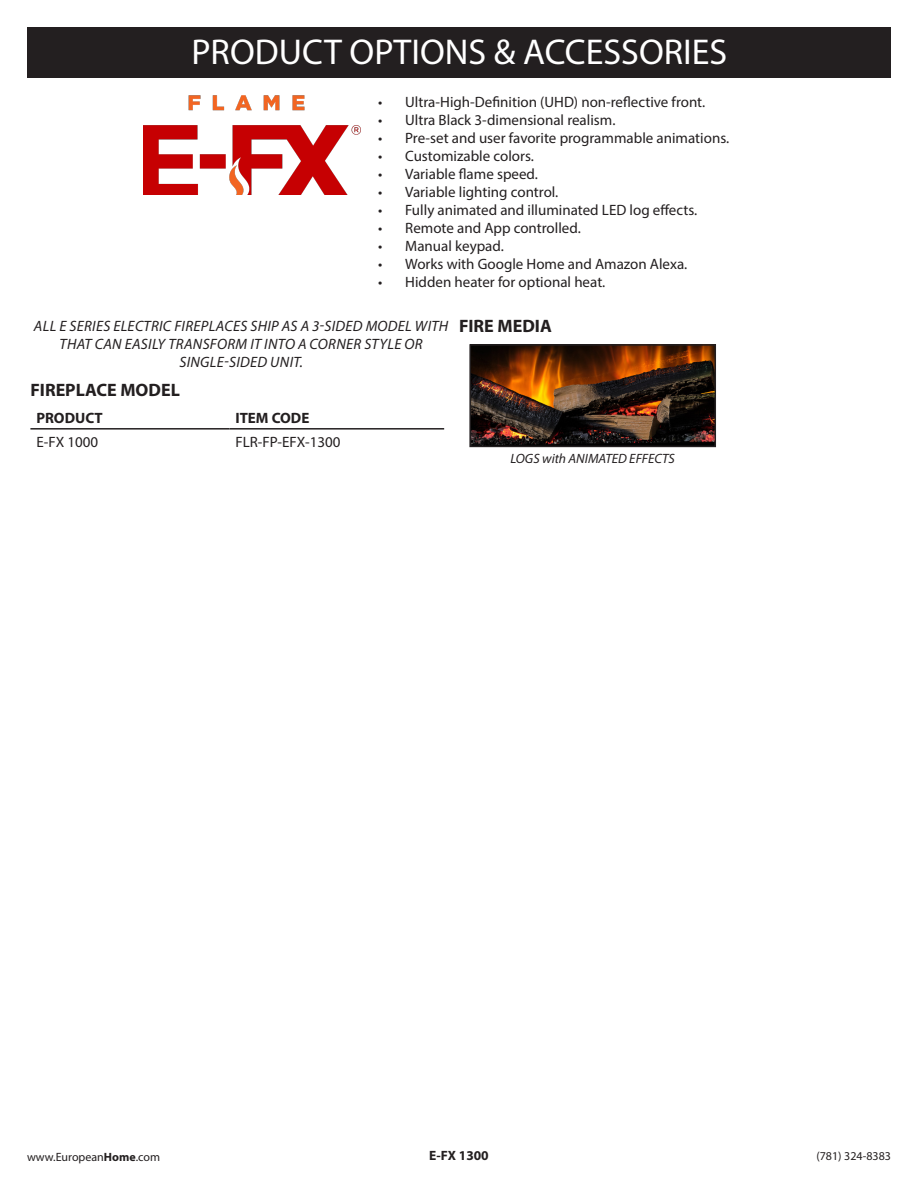
<style>
.page{position:relative;width:918px;height:1188px;background:#fff}
.page>*{position:absolute;margin:0;border:0;box-sizing:border-box;transform-origin:0 0}
.t1{font:36px "Myriad Pro";color:#fff}
.t2{font:700 18px "Myriad Pro";color:#231f20}
.t3{font:15px "Myriad Pro";color:#231f20}
.t4{font:italic 15px/18px "Myriad Pro";letter-spacing:.02em;color:#231f20;text-align:center}
.t5{font:700 15px "Myriad Pro";color:#231f20}
.t6{font:italic 13.5px "Myriad Pro";color:#231f20}
.t7{font:700 13.5px "Myriad Pro";color:#231f20}
.t8{font:12px "Myriad Pro";color:#231f20}
.s1{font-weight:700}
</style>
<div class="page">
<div style="left:27px;top:27px;width:864px;height:51px;background:#231f20"></div>
<hr style="left:30px;top:428px;width:199px;height:2px;background:#231f20">
<hr style="left:229px;top:428px;width:215px;height:2px;background:#231f20">
<img style="left:472px;top:347px;width:241px;height:97px">
<div style="left:469px;top:344px;width:247px;height:103px;border:2px solid #231f20"></div>
<img style="left:143px;top:96px;width:218px;height:99px">
<h1 class="t1" style="left:191px;top:29px;width:537px">PRODUCT OPTIONS &amp; ACCESSORIES</h1>
<p class="t3" style="left:378px;top:93px;width:329px">• Ultra-High-Definition (UHD) non-reflective front.</p>
<p class="t3" style="left:378px;top:111px;width:239px">• Ultra Black 3-dimensional realism.</p>
<p class="t3" style="left:378px;top:129px;width:353px">• Pre-set and user favorite programmable animations.</p>
<p class="t3" style="left:378px;top:147px;width:157px">• Customizable colors.</p>
<p class="t3" style="left:378px;top:165px;width:161px">• Variable flame speed.</p>
<p class="t3" style="left:378px;top:183px;width:182px">• Variable lighting control.</p>
<p class="t3" style="left:378px;top:201px;width:321px">• Fully animated and illuminated LED log effects.</p>
<p class="t3" style="left:378px;top:219px;width:204px">• Remote and App controlled.</p>
<p class="t3" style="left:378px;top:237px;width:127px">• Manual keypad.</p>
<p class="t3" style="left:378px;top:255px;width:311px">• Works with Google Home and Amazon Alexa.</p>
<p class="t3" style="left:378px;top:273px;width:229px">• Hidden heater for optional heat.</p>
<p class="t4" style="left:34px;top:317px;width:416px">ALL E SERIES ELECTRIC FIREPLACES SHIP AS A 3-SIDED MODEL WITH<br>THAT CAN EASILY TRANSFORM IT INTO A CORNER STYLE OR</p>
<p class="t4" style="left:179px;top:353px;width:125px">SINGLE-SIDED UNIT.</p>
<p class="t2" style="left:30px;top:379px;width:151px">FIREPLACE MODEL</p>
<p class="t5" style="left:36px;top:408px;width:68px">PRODUCT</p>
<p class="t5" style="left:235px;top:408px;width:75px">ITEM CODE</p>
<p class="t3" style="left:36px;top:433px;width:63px">E-FX 1000</p>
<p class="t3" style="left:235px;top:433px;width:107px">FLR-FP-EFX-1300</p>
<p class="t2" style="left:459px;top:315px;width:94px">FIRE MEDIA</p>
<p class="t6" style="left:511px;top:450px;width:166px">LOGS with ANIMATED EFFECTS</p>
<p class="t8" style="left:27px;top:1150px;width:135px">www.European<span class="s1">Home</span>.com</p>
<p class="t7" style="left:429px;top:1147px;width:61px">E-FX 1300</p>
<p class="t8" style="left:816px;top:1149px;width:76px">(781) 324-8383</p>
</div>
